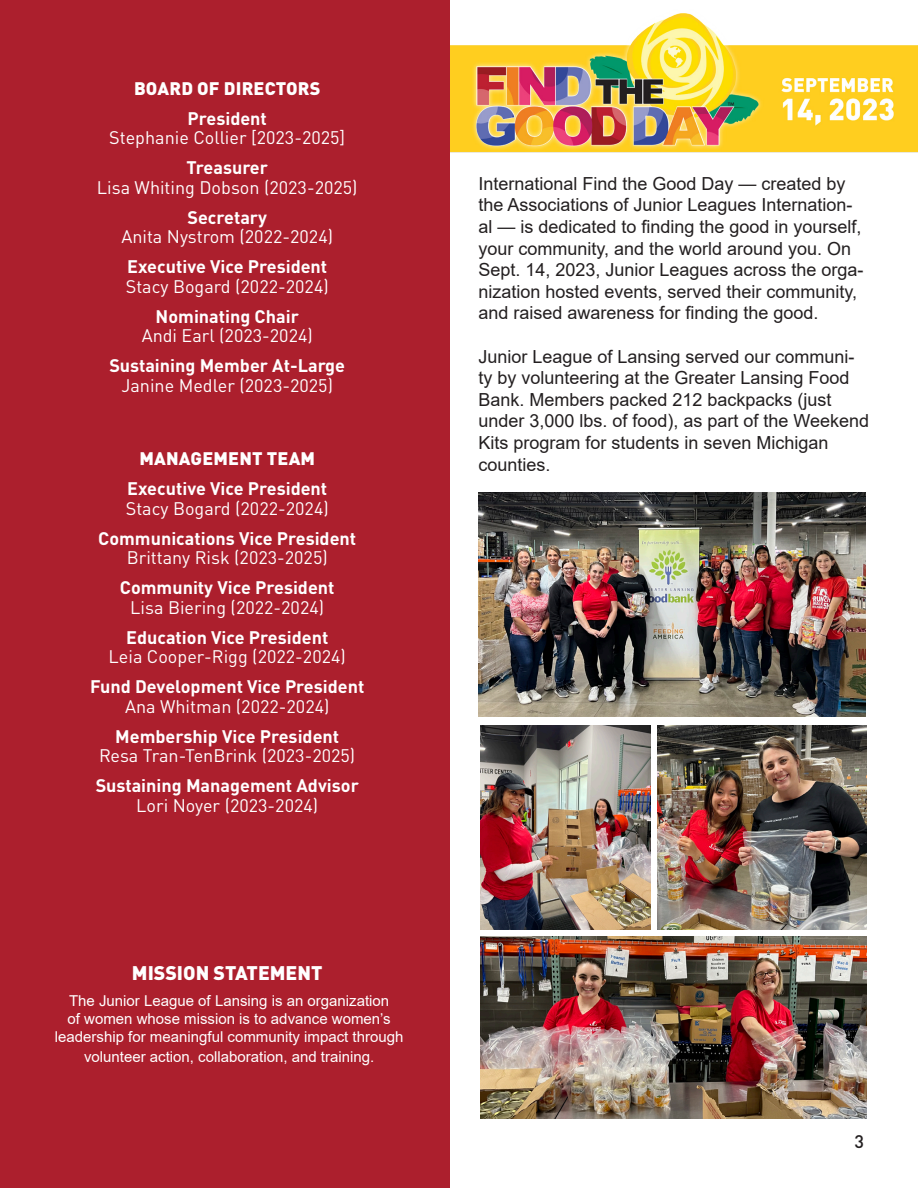
<style>
.page{position:relative;width:918px;height:1188px;background:#fff}
.page>*{position:absolute;margin:0;border:0;box-sizing:border-box;transform-origin:0 0}
.t1{font:900 19.5px "DINOT";color:#fff}
.t2{font:18px/21.6px "Arial";color:#231f20}
.t3{font:18px/19.5px "DINOT";color:#fff;text-align:center}
.t4{font:700 18px/19.5px "DINOT";color:#fff}
.t5{font:900 18px "DINOT";letter-spacing:.01em;color:#fff}
.t6{font:500 18px "DINOT";color:#231f20}
.t7{font:15px/18px "Arial";color:#fff;text-align:center}
.s1{font-weight:700}
.s2{font-weight:400}
</style>
<div class="page">
<div style="left:0;top:0;width:450px;height:1188px;background:#ac1f2d"></div>
<img style="left:479px;top:493px;width:386px;height:224px">
<img style="left:480px;top:726px;width:171px;height:203px">
<img style="left:480px;top:936px;width:387px;height:183px">
<img style="left:658px;top:726px;width:209px;height:203px">
<img style="left:450px;top:13px;width:468px;height:140px">
<p class="t5" style="left:134px;top:76px;width:188px">BOARD OF DIRECTORS</p>
<p class="t4" style="left:188px;top:108px;width:81px">President</p>
<p class="t3" style="left:109px;top:128px;width:237px">Stephanie Collier [2023-2025]</p>
<p class="t3" style="left:97px;top:158px;width:262px"><span class="s1">Treasurer<br></span>Lisa Whiting Dobson (2023-2025)</p>
<p class="t3" style="left:121px;top:207px;width:213px"><span class="s1">Secretary<br></span>Anita Nystrom (2022-2024)</p>
<p class="t4" style="left:126px;top:256px;width:204px">Executive Vice President<br><span class="s2">Stacy Bogard (2022-2024)</span></p>
<p class="t3" style="left:142px;top:306px;width:173px"><span class="s1">Nominating Chair<br></span>Andi Earl (2023-2024)</p>
<p class="t4" style="left:109px;top:355px;width:237px;text-align:center">Sustaining Member At-Large<br><span class="s2">Janine Medler (2023-2025)</span></p>
<p class="t5" style="left:139px;top:447px;width:177px">MANAGEMENT TEAM</p>
<p class="t4" style="left:127px;top:478px;width:202px">Executive Vice President</p>
<p class="t3" style="left:126px;top:498px;width:204px">Stacy Bogard (2022-2024)</p>
<p class="t4" style="left:98px;top:528px;width:259px">Communications Vice President</p>
<p class="t3" style="left:127px;top:548px;width:203px">Brittany Risk (2023-2025)</p>
<p class="t4" style="left:120px;top:577px;width:216px">Community Vice President</p>
<p class="t3" style="left:130px;top:597px;width:195px">Lisa Biering (2022-2024)</p>
<p class="t4" style="left:126px;top:627px;width:204px">Education Vice President</p>
<p class="t3" style="left:109px;top:647px;width:239px">Leia Cooper-Rigg (2022-2024)</p>
<p class="t4" style="left:90px;top:676px;width:276px">Fund Development Vice President</p>
<p class="t3" style="left:125px;top:696px;width:206px">Ana Whitman (2022-2024)</p>
<p class="t4" style="left:115px;top:726px;width:225px">Membership Vice President</p>
<p class="t3" style="left:99px;top:746px;width:258px">Resa Tran-TenBrink (2023-2025)</p>
<p class="t4" style="left:96px;top:775px;width:265px">Sustaining Management Advisor</p>
<p class="t3" style="left:136px;top:795px;width:184px">Lori Noyer (2023-2024)</p>
<p class="t1" style="left:132px;top:959px;width:192px">MISSION STATEMENT</p>
<p class="t7" style="left:55px;top:992px;width:350px">The Junior League of Lansing is an organization<br>of women whose mission is to advance women’s leadership for meaningful community impact through</p>
<p class="t7" style="left:84px;top:1048px;width:292px">volunteer action, collaboration, and training.</p>
<p class="t2" style="left:478px;top:173px;width:387px">International Find the Good Day — created by the Associations of Junior Leagues Internation&shy;al — is dedicated to finding the good in yourself, your community, and the world around you. On Sept. 14, 2023, Junior Leagues across the orga&shy;nization hosted events, served their community, and raised awareness for finding the good.</p>
<p class="t2" style="left:478px;top:345px;width:392px">Junior League of Lansing served our communi&shy;ty by volunteering at the Greater Lansing Food Bank. Members packed 212 backpacks (just under 3,000 lbs. of food), as part of the Weekend Kits program for students in seven Michigan counties.</p>
<p class="t6" style="left:854px;top:1130px;width:11px">3</p>
</div>
